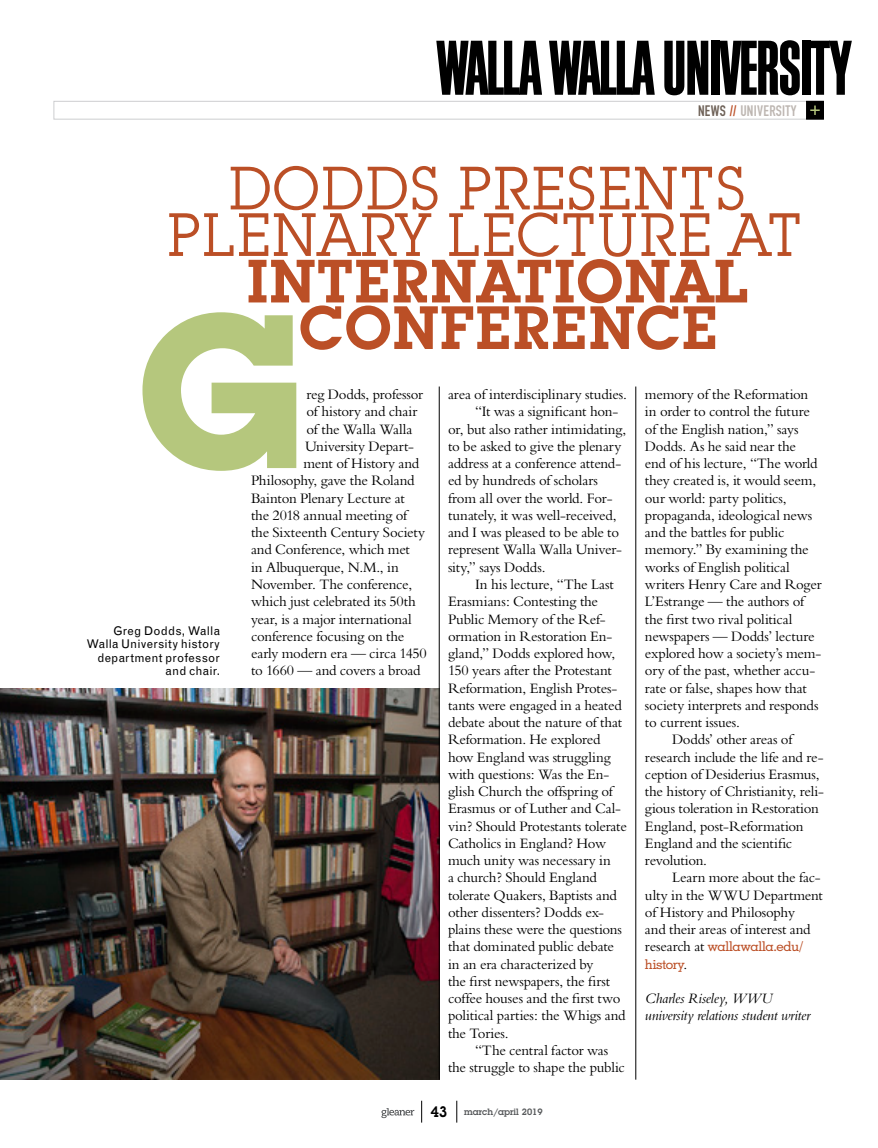
<style>
.page{position:relative;width:878px;height:1148px;background:#fff}
.page>*{position:absolute;margin:0;border:0;box-sizing:border-box;transform-origin:0 0}
.t1{font:700 215.1px "Lubalin Graph IT Cby BT";color:#b5c77d}
.t2{font:81px "Block Gothic Bold Extra Cond";letter-spacing:-.025em;color:#000}
.page_title-Walla_Wal{font:60px "Lubalin Graph IT Cby BT";color:#bb4f26}
.page_title-Walla_Wal-2{font:600 60px "Lubalin Graph IT Cby BT";color:#bb4f26}
.body-Walla_Walla_Uni{font:15px/17.2px "Bembo";letter-spacing:-.015em;color:#000}
.lead-Walla_Walla_Uni{font:15px "Bembo";letter-spacing:-.015em;color:#000}
.author-Walla_Walla_U{font:italic 15px/17.2px "Bembo";letter-spacing:-.015em;color:#000}
.t3{font:15px "DIN Engschrift";letter-spacing:.02em;color:#bdb6b1}
.body-Walla_Walla_Uni-2{font:500 13.5px/17.2px "Geometric Slab 703 BT";letter-spacing:-.015em;color:#bb4f26}
.photo_caption-Walla{font:12px/13.5px "Grotesque";letter-spacing:.015em;color:#000;text-align:right}
.t4{font:600 9px "Lubalin Graph";color:#57595b}
.s1{color:#6e6157}
.s2{color:#bb4f26}
.s3{font-family:"Bembo";font-weight:400;font-size:15px;color:#000}
.s4{font-family:"Lubalin Graph IT Cby BT";font-size:15px;color:#000}
</style>
<div class="page">
<hr style="left:635px;top:386px;width:1px;height:693px;background:#000">
<img style="left:0;top:688px;width:439px;height:391px">
<hr style="left:439px;top:386px;width:1px;height:693px;background:#000">
<svg style="left:381px;top:1108px;width:33px;height:10px"></svg>
<svg style="left:456px;top:1100px;width:1px;height:22px"></svg>
<svg style="left:421px;top:1100px;width:1px;height:22px"></svg>
<div style="left:54px;top:101px;width:769px;height:18px;border:1px solid #cdced0"></div>
<div style="left:806px;top:101px;width:17px;height:18px;background:#000"></div>
<svg style="left:810px;top:105px;width:9px;height:10px"></svg>
<h2 class="t2" style="left:436px;top:13px;width:416px">WALLA WALLA UNIVERSITY</h2>
<p class="t3" style="left:698px;top:102px;width:100px"><span class="s1">NEWS</span> <span class="s2">//</span> UNIVERSITY</p>
<p class="page_title-Walla_Wal" style="left:227px;top:152px;width:520px">DODDS PRESENTS</p>
<p class="page_title-Walla_Wal" style="left:166px;top:198px;width:637px">PLENARY LECTURE AT</p>
<p class="page_title-Walla_Wal-2" style="left:246px;top:245px;width:505px">INTERNATIONAL</p>
<p class="page_title-Walla_Wal-2" style="left:298px;top:291px;width:422px">CONFERENCE</p>
<p class="t1" style="left:136px;top:261px;width:172px">G</p>
<p class="lead-Walla_Walla_Uni" style="left:306px;top:386px;width:118px">reg Dodds, professor</p>
<p class="lead-Walla_Walla_Uni" style="left:306px;top:403px;width:112px">of history and chair</p>
<p class="lead-Walla_Walla_Uni" style="left:306px;top:420px;width:107px">of the Walla Walla</p>
<p class="lead-Walla_Walla_Uni" style="left:305px;top:437px;width:111px">University Depart-</p>
<p class="lead-Walla_Walla_Uni" style="left:303px;top:455px;width:117px">ment of History and</p>
<p class="lead-Walla_Walla_Uni" style="left:251px;top:472px;width:165px">Philosophy, gave the Roland</p>
<p class="lead-Walla_Walla_Uni" style="left:251px;top:489px;width:155px">Bainton Plenary Lecture at</p>
<p class="lead-Walla_Walla_Uni" style="left:251px;top:506px;width:158px">the 2018 annual meeting of</p>
<p class="lead-Walla_Walla_Uni" style="left:251px;top:524px;width:176px">the Sixteenth Century Society</p>
<p class="lead-Walla_Walla_Uni" style="left:251px;top:541px;width:160px">and Conference, which met</p>
<p class="lead-Walla_Walla_Uni" style="left:251px;top:558px;width:149px">in Albuquerque, N.M., in</p>
<p class="lead-Walla_Walla_Uni" style="left:251px;top:575px;width:163px">November. The conference,</p>
<p class="lead-Walla_Walla_Uni" style="left:251px;top:593px;width:166px">which just celebrated its 50th</p>
<p class="lead-Walla_Walla_Uni" style="left:251px;top:610px;width:162px">year, is a major international</p>
<p class="lead-Walla_Walla_Uni" style="left:251px;top:627px;width:155px">conference focusing on the</p>
<p class="lead-Walla_Walla_Uni" style="left:251px;top:644px;width:177px">early modern era — circa 1450</p>
<p class="lead-Walla_Walla_Uni" style="left:251px;top:662px;width:171px">to 1660 — and covers a broad</p>
<p class="lead-Walla_Walla_Uni" style="left:448px;top:386px;width:180px">area of interdisciplinary studies.</p>
<p class="body-Walla_Walla_Uni" style="left:448px;top:403px;width:180px;text-indent:27px">“It was a significant hon&shy;or, but also rather intimidating, to be asked to give the plenary address at a conference attend&shy;ed by hundreds of scholars from all over the world. For&shy;tunately, it was well-received, and I was pleased to be able to represent Walla Walla Univer&shy;sity,” says Dodds.</p>
<p class="body-Walla_Walla_Uni" style="left:448px;top:575px;width:180px;text-indent:27px">In his lecture, “The Last<br>Erasmians: Contesting the<br>Public Memory of the Ref&shy;ormation in Restoration En&shy;gland,” Dodds explored how,<br>150 years after the Protestant<br>Reformation, English Protes&shy;tants were engaged in a heated debate about the nature of that<br>Reformation. He explored how England was struggling with questions: Was the En&shy;glish Church the offspring of<br>Erasmus or of Luther and Cal&shy;vin? Should Protestants tolerate<br>Catholics in England? How much unity was necessary in<br>a church? Should England tolerate Quakers, Baptists and other dissenters? Dodds ex&shy;plains these were the questions that dominated public debate in an era characterized by<br>the first newspapers, the first coffee houses and the first two political parties: the Whigs and the Tories.</p>
<p class="body-Walla_Walla_Uni" style="left:448px;top:1041px;width:178px;text-indent:27px">“The central factor was the struggle to shape the public</p>
<p class="body-Walla_Walla_Uni" style="left:645px;top:385px;width:178px">memory of the Reformation in order to control the future of the English nation,” says<br>Dodds. As he said near the<br>end of his lecture, “The world they created is, it would seem, our world: party politics, propaganda, ideological news and the battles for public memory.” By examining the works of English political writers Henry Care and Roger<br>L’Estrange — the authors of the first two rival political newspapers — Dodds’ lecture explored how a society’s mem&shy;ory of the past, whether accu&shy;rate or false, shapes how that society interprets and responds to current issues.</p>
<p class="body-Walla_Walla_Uni" style="left:645px;top:730px;width:180px;text-indent:27px">Dodds’ other areas of research include the life and re&shy;ception of Desiderius Erasmus, the history of Christianity, reli&shy;gious toleration in Restoration<br>England, post-Reformation<br>England and the scientific revolution.</p>
<p class="body-Walla_Walla_Uni" style="left:645px;top:868px;width:179px;text-indent:27px">Learn more about the fac&shy;ulty in the WWU Department of History and Philosophy<br>and their areas of interest and</p>
<p class="body-Walla_Walla_Uni-2" style="left:645px;top:937px;width:159px"><span class="s3">research at</span> wallawalla.edu/ history<span class="s3">.</span></p>
<p class="author-Walla_Walla_U" style="left:645px;top:989px;width:167px">Charles Riseley, WWU university relations student writer</p>
<p class="photo_caption-Walla" style="left:86px;top:624px;width:135px">Greg Dodds, Walla<br>Walla University history department professor and chair.</p>
<p class="t4" style="left:430px;top:1106px;width:113px"><span class="s4">43</span> march/april 2019</p>
</div>
